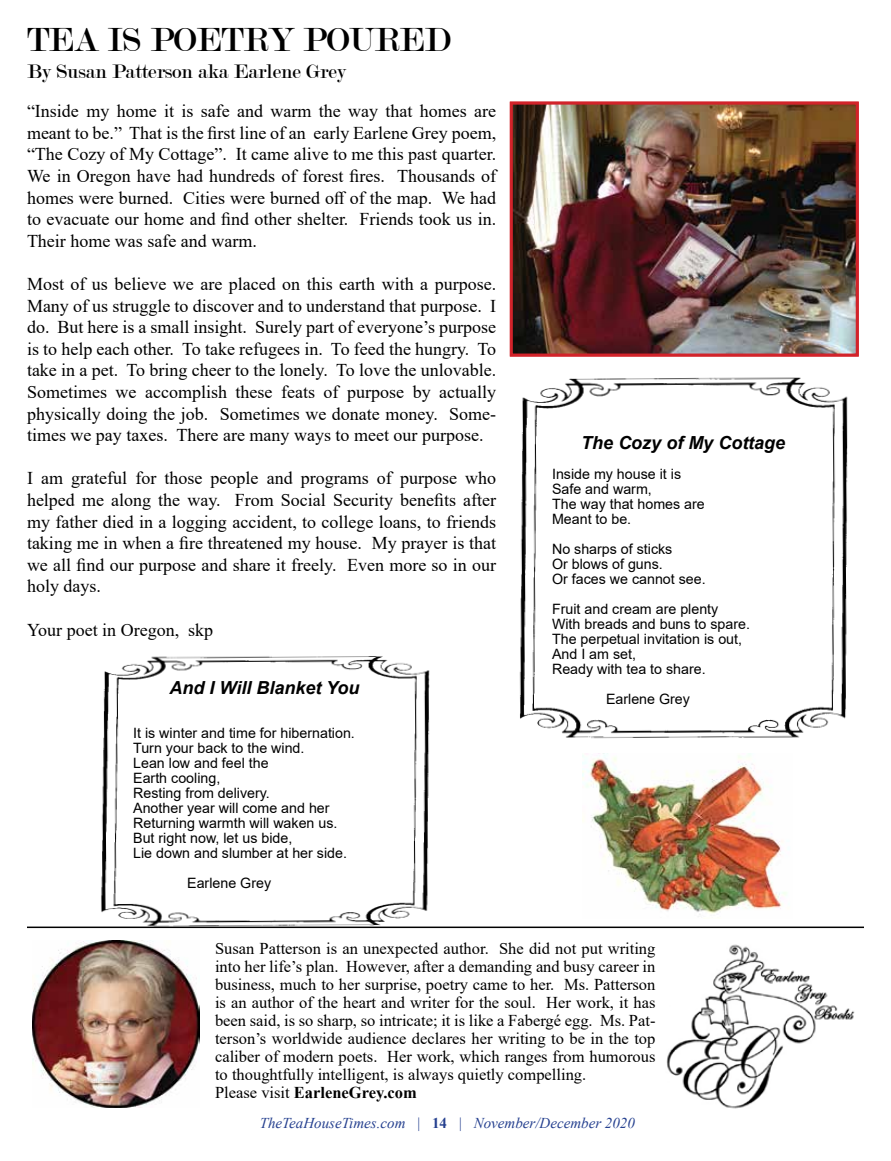
<style>
.page{position:relative;width:891px;height:1161px;background:#fff}
.page>*{position:absolute;margin:0;border:0;box-sizing:border-box;transform-origin:0 0}
.t1{font:36px "Modern";color:#000}
.t2{font:21px "Modern";color:#000}
.t3{font:18px/21.6px "Times New Roman";color:#000;text-align:justify}
.t4{font:italic 700 18px "Arial";color:#000}
.t5{font:16.5px/18px "Times New Roman";color:#000}
.t6{font:italic 15px "Times New Roman";color:#25408f}
.t7{font:14.25px/15px "Arial";color:#000}
.s1{font-weight:700}
.s2{font-weight:700;font-style:normal}
</style>
<div class="page">
<img style="left:519px;top:377px;width:329px;height:362px">
<hr style="left:27px;top:927px;width:837px;height:1px;background:#000">
<img style="left:33px;top:941px;width:166px;height:166px">
<img style="left:666px;top:944px;width:189px;height:165px">
<img style="left:514px;top:106px;width:341px;height:247px">
<div style="left:510px;top:102px;width:349px;height:255px;border:3px solid #d2232a"></div>
<img style="left:91px;top:656px;width:355px;height:271px">
<img style="left:582px;top:755px;width:205px;height:160px">
<h1 class="t1" style="left:27px;top:21px;width:425px">TEA IS POETRY POURED</h1>
<p class="t2" style="left:27px;top:61px;width:321px">By Susan Patterson aka Earlene Grey</p>
<p class="t3" style="left:27px;top:100px;width:471px">“Inside my home it is safe and warm the way that homes are meant to be.” That is the first line of an early Earlene Grey poem, “The Cozy of My Cottage”. It came alive to me this past quarter.<br>We in Oregon have had hundreds of forest fires. Thousands of homes were burned. Cities were burned off of the map. We had to evacuate our home and find other shelter. Friends took us in.<br>Their home was safe and warm.</p>
<p class="t3" style="left:27px;top:273px;width:471px">Most of us believe we are placed on this earth with a purpose.<br>Many of us struggle to discover and to understand that purpose. I do. But here is a small insight. Surely part of everyone’s purpose is to help each other. To take refugees in. To feed the hungry. To take in a pet. To bring cheer to the lonely. To love the unlovable.<br>Sometimes we accomplish these feats of purpose by actually physically doing the job. Sometimes we donate money. Some&shy;times we pay taxes. There are many ways to meet our purpose.</p>
<p class="t3" style="left:27px;top:467px;width:471px">I am grateful for those people and programs of purpose who helped me along the way. From Social Security benefits after my father died in a logging accident, to college loans, to friends taking me in when a fire threatened my house. My prayer is that we all find our purpose and share it freely. Even more so in our holy days.</p>
<p class="t3" style="left:27px;top:618px;width:188px">Your poet in Oregon, skp</p>
<p class="t4" style="left:170px;top:676px;width:191px">And I Will Blanket You</p>
<p class="t7" style="left:133px;top:725px;width:223px">It is winter and time for hibernation.<br>Turn your back to the wind.<br>Lean low and feel the<br>Earth cooling,<br>Resting from delivery.<br>Another year will come and her<br>Returning warmth will waken us.<br>But right now, let us bide,<br>Lie down and slumber at her side.</p>
<p class="t7" style="left:187px;top:875px;width:85px">Earlene Grey</p>
<p class="t4" style="left:581px;top:431px;width:206px">The Cozy of My Cottage</p>
<p class="t7" style="left:552px;top:467px;width:154px">Inside my house it is<br>Safe and warm,<br>The way that homes are<br>Meant to be.</p>
<p class="t7" style="left:552px;top:542px;width:155px">No sharps of sticks<br>Or blows of guns.<br>Or faces we cannot see.</p>
<p class="t7" style="left:552px;top:602px;width:200px">Fruit and cream are plenty<br>With breads and buns to spare.<br>The perpetual invitation is out,<br>And I am set,<br>Ready with tea to share.</p>
<p class="t7" style="left:606px;top:692px;width:85px">Earlene Grey</p>
<p class="t5" style="left:215px;top:939px;width:442px">Susan Patterson is an unexpected author. She did not put writing into her life’s plan. However, after a demanding and busy career in business, much to her surprise, poetry came to her. Ms. Patterson is an author of the heart and writer for the soul. Her work, it has been said, is so sharp, so intricate; it is like a Fabergé egg. Ms. Pat&shy;terson’s worldwide audience declares her writing to be in the top caliber of modern poets. Her work, which ranges from humorous to thoughtfully intelligent, is always quietly compelling.<br>Please visit <span class="s1">EarleneGrey.com</span></p>
<p class="t6" style="left:260px;top:1113px;width:377px">TheTeaHouseTimes.com | <span class="s2">14</span> | November/December 2020</p>
</div>
